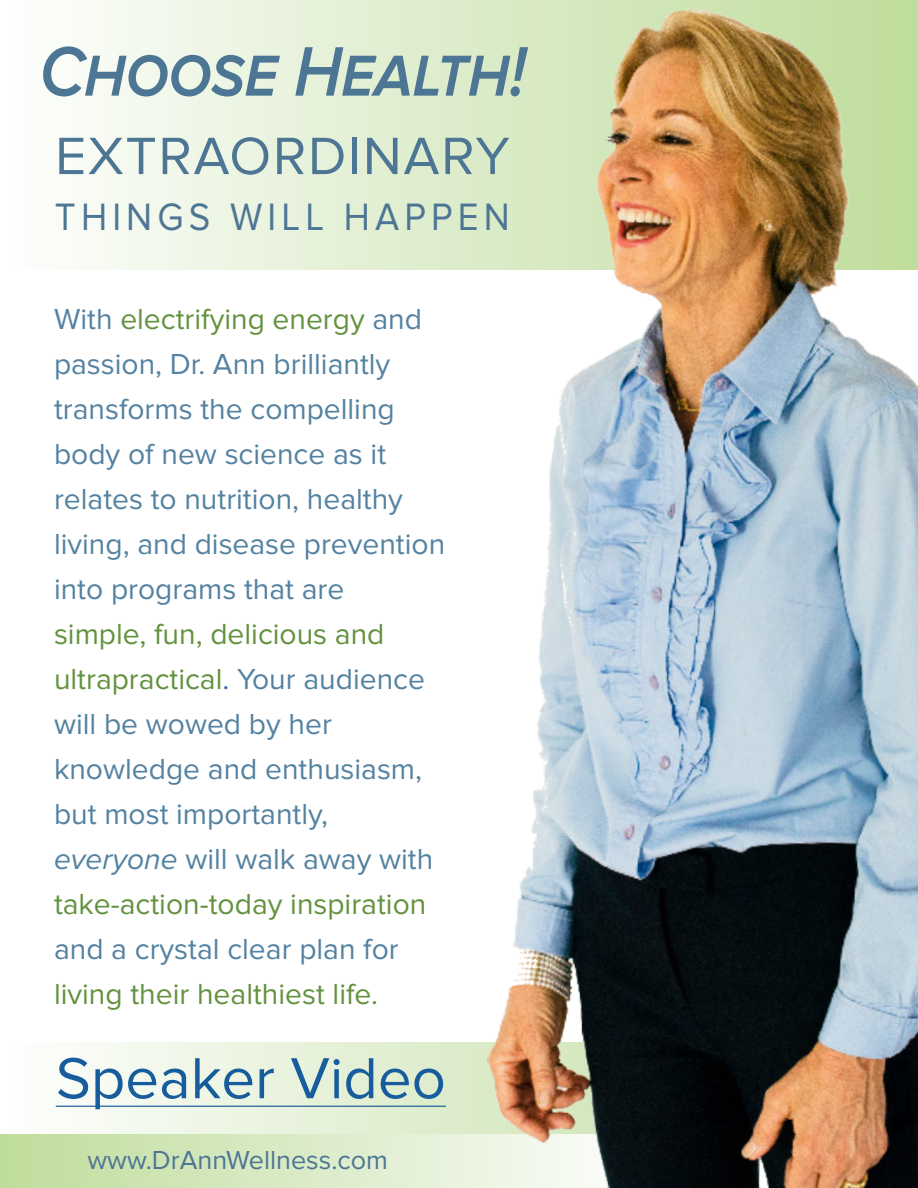
<style>
.page{position:relative;width:918px;height:1188px;background:#fff}
.page>*{position:absolute;margin:0;border:0;box-sizing:border-box;transform-origin:0 0}
.t1{font:italic 600 72.6px "Proxima Nova";letter-spacing:-.01em;color:#4d7694;scale:.91 1}
.t2{font:60px "Proxima Nova";color:#175d9e}
.t3{font:54.45px "Proxima Nova";letter-spacing:.03em;color:#4d7694}
.t4{font:39.6px "Proxima Nova";letter-spacing:.14em;color:#4d7694;scale:.93 1}
.t5{font:30px/45px "Proxima Nova";color:#5482a1}
.t6{font:27px "Proxima Nova";color:#4d7694}
.s1{color:#639240}
.s2{color:#63923f}
.s3{color:#4367aa}
.s4{font-style:italic}
</style>
<div class="page">
<svg style="left:0;top:1134px;width:482px;height:54px;background:#d5e8be"></svg>
<svg style="left:55px;top:1042px;width:427px;height:92px"></svg>
<hr style="left:56px;top:1106px;width:390px;height:1px;background:#175d9e">
<svg style="left:87px;top:0;width:395px;height:270px;background:#e9f2dd"></svg>
<img style="left:482px;top:0;width:436px;height:1188px">
<p class="t1" style="left:40px;top:31px;width:536px">Choose Health!</p>
<p class="t3" style="left:55px;top:125px;width:456px">EXTRAORDINARY</p>
<p class="t4" style="left:55px;top:194px;width:491px">THINGS WILL HAPPEN</p>
<p class="t5" style="left:54px;top:297px;width:393px">With <span class="s1">electrifying energy</span> and passion, Dr. Ann brilliantly transforms the compelling body of new science as it relates to nutrition, healthy living, and disease prevention into programs that are<br><span class="s2">simple, fun, delicious and ultrapractical</span><span class="s3">.</span> Your audience will be wowed by her knowledge and enthusiasm, but most importantly, <span class="s4">everyone</span> will walk away with <span class="s2">take-action-today inspiration </span>and a crystal clear plan for <span class="s2">living their healthiest life.</span></p>
<p class="t2" style="left:56px;top:1044px;width:392px">Speaker Video</p>
<p class="t6" style="left:87px;top:1145px;width:302px">www.DrAnnWellness.com</p>
</div>
